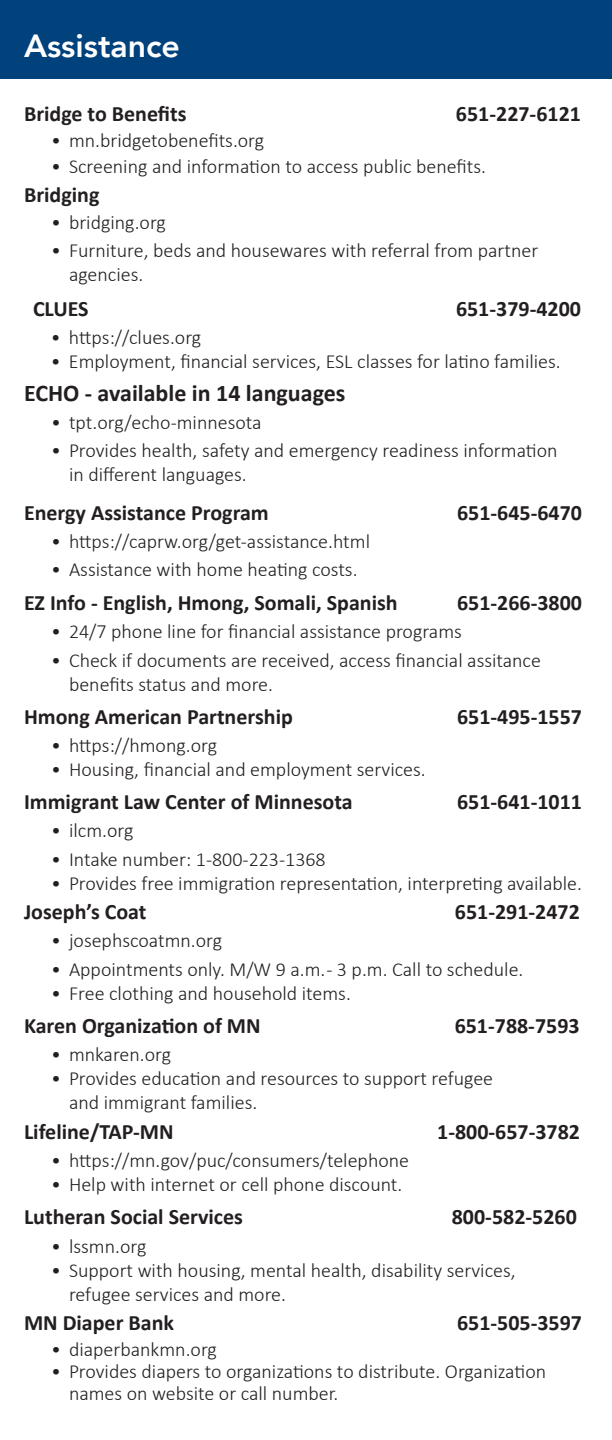
<style>
.page{position:relative;width:612px;height:1440px;background:#fff}
.page>*{position:absolute;margin:0;border:0;box-sizing:border-box;transform-origin:0 0}
.t1{font:800 32px "Avenir LT Com";color:#fff}
.t2{font:700 24px "Calibri";color:#231f20}
.t3{font:700 22px "Calibri";color:#231f20}
.t4{font:300 20px/24px "Calibri";color:#231f20}
</style>
<div class="page">
<div style="left:0;top:0;width:612px;height:78px;background:#01427c"></div>
<h1 class="t1" style="left:24px;top:27px;width:157px">Assistance</h1>
<p class="t3" style="left:24px;top:98px;width:164px">Bridge to Benefits</p>
<p class="t3" style="left:456px;top:98px;width:127px">651-227-6121</p>
<p class="t4" style="left:51px;top:128px;width:215px">• mn.bridgetobenefits.org</p>
<p class="t4" style="left:51px;top:154px;width:437px">• Screening and information to access public benefits.</p>
<p class="t3" style="left:24px;top:179px;width:77px">Bridging</p>
<p class="t4" style="left:51px;top:210px;width:116px">• bridging.org</p>
<p class="t4" style="left:69px;top:238px;width:471px;text-indent:-18px">• Furniture, beds and housewares with referral from partner agencies.</p>
<p class="t3" style="left:33px;top:293px;width:57px">CLUES</p>
<p class="t3" style="left:456px;top:293px;width:126px">651-379-4200</p>
<p class="t4" style="left:51px;top:326px;width:152px">• https://clues.org</p>
<p class="t4" style="left:51px;top:350px;width:511px">• Employment, financial services, ESL classes for latino families.</p>
<p class="t2" style="left:24px;top:376px;width:323px">ECHO - available in 14 languages</p>
<p class="t4" style="left:51px;top:410px;width:212px">• tpt.org/echo-minnesota</p>
<p class="t4" style="left:69px;top:438px;width:490px;text-indent:-18px">• Provides health, safety and emergency readiness information in different languages.</p>
<p class="t3" style="left:24px;top:497px;width:246px">Energy Assistance Program</p>
<p class="t3" style="left:457px;top:497px;width:127px">651-645-6470</p>
<p class="t4" style="left:51px;top:529px;width:321px">• https://caprw.org/get-assistance.html</p>
<p class="t4" style="left:51px;top:557px;width:308px">• Assistance with home heating costs.</p>
<p class="t3" style="left:24px;top:587px;width:375px">EZ Info - English, Hmong, Somali, Spanish</p>
<p class="t3" style="left:457px;top:587px;width:127px">651-266-3800</p>
<p class="t4" style="left:51px;top:620px;width:412px">• 24/7 phone line for financial assistance programs</p>
<p class="t4" style="left:69px;top:648px;width:474px;text-indent:-18px">• Check if documents are received, access financial assitance benefits status and more.</p>
<p class="t3" style="left:24px;top:701px;width:270px">Hmong American Partnership</p>
<p class="t3" style="left:457px;top:701px;width:127px">651-495-1557</p>
<p class="t4" style="left:51px;top:733px;width:168px">• https://hmong.org</p>
<p class="t4" style="left:51px;top:757px;width:376px">• Housing, financial and employment services.</p>
<p class="t3" style="left:24px;top:786px;width:330px">Immigrant Law Center of Minnesota</p>
<p class="t3" style="left:457px;top:786px;width:127px">651-641-1011</p>
<p class="t4" style="left:51px;top:819px;width:84px">• ilcm.org</p>
<p class="t4" style="left:51px;top:847px;width:276px">• Intake number: 1-800-223-1368</p>
<p class="t4" style="left:51px;top:871px;width:533px">• Provides free immigration representation, interpreting available.</p>
<p class="t3" style="left:24px;top:896px;width:124px">Joseph’s Coat</p>
<p class="t3" style="left:455px;top:896px;width:127px">651-291-2472</p>
<p class="t4" style="left:51px;top:929px;width:173px">• josephscoatmn.org</p>
<p class="t4" style="left:51px;top:957px;width:474px">• Appointments only. M/W 9 a.m. - 3 p.m. Call to schedule.</p>
<p class="t4" style="left:51px;top:981px;width:301px">• Free clothing and household items.</p>
<p class="t3" style="left:24px;top:1010px;width:238px">Karen Organization of MN</p>
<p class="t3" style="left:455px;top:1010px;width:127px">651-788-7593</p>
<p class="t4" style="left:51px;top:1042px;width:122px">• mnkaren.org</p>
<p class="t4" style="left:69px;top:1066px;width:426px;text-indent:-18px">• Provides education and resources to support refugee and immigrant families.</p>
<p class="t3" style="left:24px;top:1116px;width:151px">Lifeline/TAP-MN</p>
<p class="t3" style="left:437px;top:1116px;width:144px">1-800-657-3782</p>
<p class="t4" style="left:51px;top:1148px;width:360px">• https://mn.gov/puc/consumers/telephone</p>
<p class="t4" style="left:51px;top:1172px;width:353px">• Help with internet or cell phone discount.</p>
<p class="t3" style="left:24px;top:1201px;width:221px">Lutheran Social Services</p>
<p class="t3" style="left:452px;top:1201px;width:127px">800-582-5260</p>
<p class="t4" style="left:51px;top:1234px;width:97px">• lssmn.org</p>
<p class="t4" style="left:69px;top:1258px;width:448px;text-indent:-18px">• Support with housing, mental health, disability services, refugee services and more.</p>
<p class="t3" style="left:24px;top:1307px;width:152px">MN Diaper Bank</p>
<p class="t3" style="left:457px;top:1307px;width:127px">651-505-3597</p>
<p class="t4" style="left:51px;top:1337px;width:167px">• diaperbankmn.org</p>
<p class="t4" style="left:69px;top:1360px;width:479px;line-height:22px;text-indent:-18px">• Provides diapers to organizations to distribute. Organization names on website or call number.</p>
</div>
